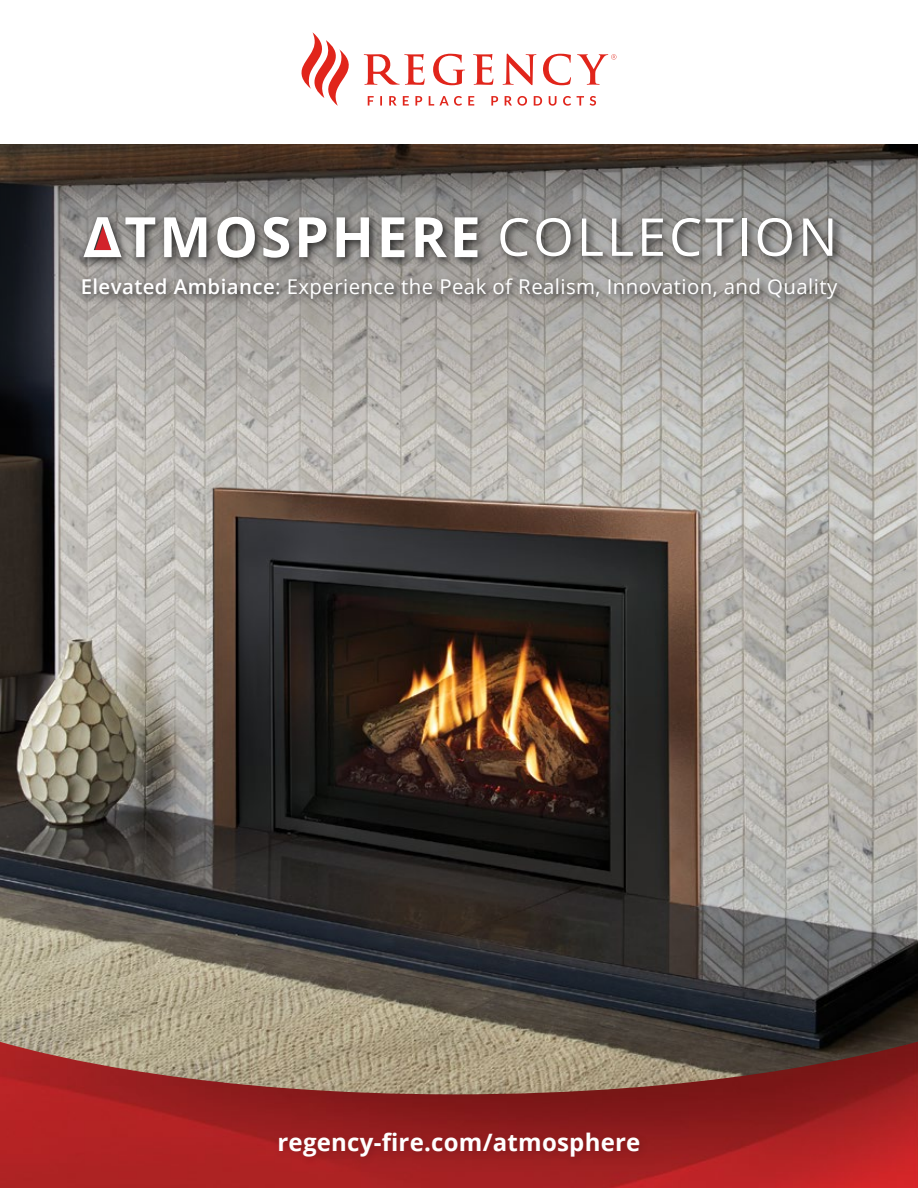
<style>
.page{position:relative;width:918px;height:1188px;background:#fff}
.page>*{position:absolute;margin:0;border:0;box-sizing:border-box;transform-origin:0 0}
.t1{font:52.2px "Open Sans";letter-spacing:.055em;color:#fff}
.t2{font:700 24px "Open Sans";letter-spacing:.01em;color:#fff}
.t3{font:20.4px "Open Sans";letter-spacing:.02em;color:#fff}
.s1{font-weight:600}
</style>
<div class="page">
<img style="left:0;top:449px;width:918px;height:593px">
<svg style="left:368px;top:96px;width:228px;height:10px"></svg>
<svg style="left:302px;top:32px;width:47px;height:74px"></svg>
<svg style="left:543px;top:54px;width:28px;height:31px"></svg>
<svg style="left:503px;top:54px;width:33px;height:31px"></svg>
<svg style="left:473px;top:54px;width:20px;height:31px"></svg>
<svg style="left:433px;top:54px;width:32px;height:31px"></svg>
<svg style="left:364px;top:54px;width:61px;height:31px"></svg>
<svg style="left:577px;top:54px;width:39px;height:31px"></svg>
<img style="left:0;top:1042px;width:918px;height:146px">
<svg style="left:0;top:145px;width:918px;height:304px;background:#928e8a"></svg>
<div style="left:78px;top:212px;width:770px;height:98px;background:#000;opacity:.75"></div>
<svg style="left:83px;top:217px;width:72px;height:40px"></svg>
<svg style="left:164px;top:217px;width:42px;height:40px"></svg>
<svg style="left:217px;top:217px;width:38px;height:41px"></svg>
<svg style="left:263px;top:217px;width:26px;height:41px"></svg>
<svg style="left:299px;top:217px;width:27px;height:40px"></svg>
<svg style="left:337px;top:217px;width:32px;height:40px"></svg>
<svg style="left:382px;top:217px;width:22px;height:40px"></svg>
<svg style="left:415px;top:217px;width:32px;height:40px"></svg>
<svg style="left:455px;top:217px;width:22px;height:40px"></svg>
<div style="left:273px;top:1127px;width:377px;height:40px;background:#000;opacity:.15"></div>
<h1 class="t1" style="left:497px;top:201px;width:342px">COLLECTION</h1>
<p class="t3" style="left:81px;top:273px;width:758px"><span class="s1">Elevated Ambiance</span>: Experience the Peak of Realism, Innovation, and Quality</p>
<p class="t2" style="left:278px;top:1125px;width:365px">regency-fire.com/atmosphere</p>
</div>
